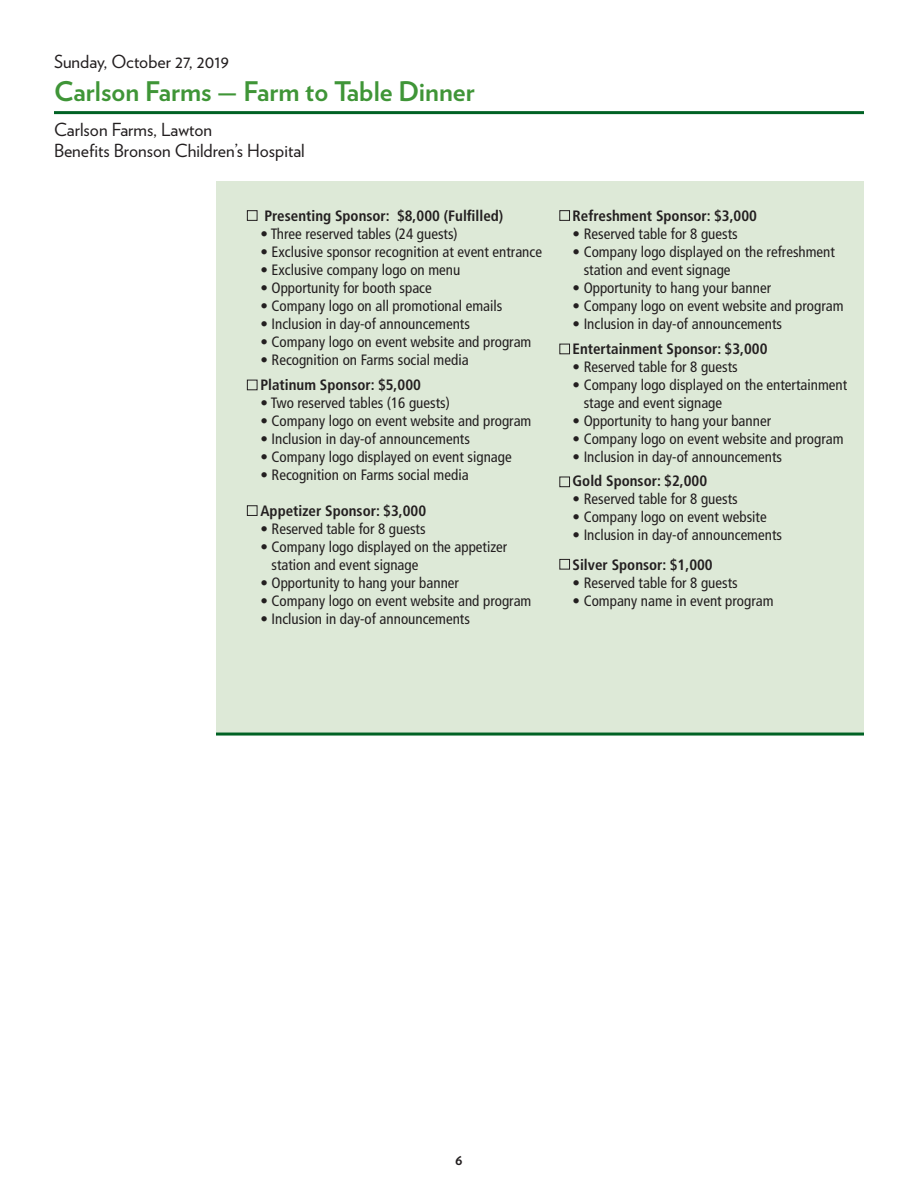
<style>
.page{position:relative;width:918px;height:1188px;background:#fff}
.page>*{position:absolute;margin:0;border:0;box-sizing:border-box;transform-origin:0 0}
.t1{font:700 27px "Verlag";color:#3f9537}
.t2{font:18px "Verlag";color:#231f20}
.t3{font:condensed 15px/18px "Frutiger LT Std";color:#231f20}
.t4{font:700 condensed 15px "Frutiger LT Std";color:#231f20}
.t5{font:700 15px "Verlag";color:#231f20}
</style>
<div class="page">
<div style="left:216px;top:181px;width:648px;height:552px;background:#dde9d7"></div>
<div style="left:247px;top:210px;width:10px;height:11px;border:1px solid #231f20"></div>
<div style="left:247px;top:380px;width:10px;height:10px;border:1px solid #231f20"></div>
<div style="left:559px;top:210px;width:11px;height:11px;border:1px solid #231f20"></div>
<div style="left:559px;top:344px;width:11px;height:10px;border:1px solid #231f20"></div>
<hr style="left:54px;top:111px;width:810px;height:3px;background:#006224">
<hr style="left:216px;top:733px;width:648px;height:3px;background:#006224">
<div style="left:559px;top:477px;width:11px;height:10px;border:1px solid #231f20"></div>
<div style="left:559px;top:559px;width:11px;height:11px;border:1px solid #231f20"></div>
<div style="left:247px;top:505px;width:10px;height:11px;border:1px solid #231f20"></div>
<p class="t2" style="left:54px;top:48px;width:176px">Sunday, October 27, 2019</p>
<p class="t1" style="left:54px;top:70px;width:422px">Carlson Farms — Farm to Table Dinner</p>
<p class="t2" style="left:54px;top:116px;width:160px">Carlson Farms, Lawton</p>
<p class="t2" style="left:54px;top:138px;width:252px">Benefits Bronson Children’s Hospital</p>
<p class="t4" style="left:264px;top:207px;width:240px">Presenting Sponsor: $8,000 (Fulfilled)</p>
<p class="t3" style="left:260px;top:225px;width:199px">• Three reserved tables (24 guests)</p>
<p class="t3" style="left:260px;top:243px;width:283px">• Exclusive sponsor recognition at event entrance</p>
<p class="t3" style="left:260px;top:261px;width:201px">• Exclusive company logo on menu</p>
<p class="t3" style="left:260px;top:279px;width:173px">• Opportunity for booth space</p>
<p class="t3" style="left:260px;top:297px;width:243px">• Company logo on all promotional emails</p>
<p class="t3" style="left:260px;top:315px;width:211px">• Inclusion in day-of announcements</p>
<p class="t3" style="left:260px;top:333px;width:272px">• Company logo on event website and program</p>
<p class="t3" style="left:260px;top:351px;width:210px">• Recognition on Farms social media</p>
<p class="t4" style="left:260px;top:376px;width:162px">Platinum Sponsor: $5,000</p>
<p class="t3" style="left:260px;top:394px;width:191px">• Two reserved tables (16 guests)</p>
<p class="t3" style="left:260px;top:412px;width:272px">• Company logo on event website and program</p>
<p class="t3" style="left:260px;top:430px;width:211px">• Inclusion in day-of announcements</p>
<p class="t3" style="left:260px;top:448px;width:253px">• Company logo displayed on event signage</p>
<p class="t3" style="left:260px;top:466px;width:210px">• Recognition on Farms social media</p>
<p class="t4" style="left:260px;top:502px;width:167px">Appetizer Sponsor: $3,000</p>
<p class="t3" style="left:260px;top:520px;width:167px">• Reserved table for 8 guests</p>
<p class="t3" style="left:272px;top:538px;width:237px;text-indent:-11px">• Company logo displayed on the appetizer station and event signage</p>
<p class="t3" style="left:260px;top:574px;width:200px">• Opportunity to hang your banner</p>
<p class="t3" style="left:260px;top:592px;width:272px">• Company logo on event website and program</p>
<p class="t3" style="left:260px;top:610px;width:211px">• Inclusion in day-of announcements</p>
<p class="t4" style="left:573px;top:207px;width:186px">Refreshment Sponsor: $3,000</p>
<p class="t3" style="left:573px;top:225px;width:167px">• Reserved table for 8 guests</p>
<p class="t3" style="left:584px;top:243px;width:253px;text-indent:-11px">• Company logo displayed on the refreshment station and event signage</p>
<p class="t3" style="left:573px;top:279px;width:200px">• Opportunity to hang your banner</p>
<p class="t3" style="left:573px;top:297px;width:272px">• Company logo on event website and program</p>
<p class="t3" style="left:573px;top:315px;width:211px">• Inclusion in day-of announcements</p>
<p class="t4" style="left:573px;top:339px;width:196px">Entertainment Sponsor: $3,000</p>
<p class="t3" style="left:573px;top:357px;width:167px">• Reserved table for 8 guests</p>
<p class="t3" style="left:584px;top:375px;width:265px;text-indent:-11px">• Company logo displayed on the entertainment stage and event signage</p>
<p class="t3" style="left:573px;top:411px;width:200px">• Opportunity to hang your banner</p>
<p class="t3" style="left:573px;top:429px;width:272px">• Company logo on event website and program</p>
<p class="t3" style="left:573px;top:447px;width:211px">• Inclusion in day-of announcements</p>
<p class="t4" style="left:573px;top:472px;width:136px">Gold Sponsor: $2,000</p>
<p class="t3" style="left:573px;top:490px;width:167px">• Reserved table for 8 guests</p>
<p class="t3" style="left:573px;top:508px;width:196px">• Company logo on event website</p>
<p class="t3" style="left:573px;top:526px;width:211px">• Inclusion in day-of announcements</p>
<p class="t4" style="left:573px;top:555px;width:142px">Silver Sponsor: $1,000</p>
<p class="t3" style="left:573px;top:573px;width:167px">• Reserved table for 8 guests</p>
<p class="t3" style="left:573px;top:591px;width:203px">• Company name in event program</p>
<p class="t5" style="left:455px;top:1148px;width:9px">6</p>
</div>
